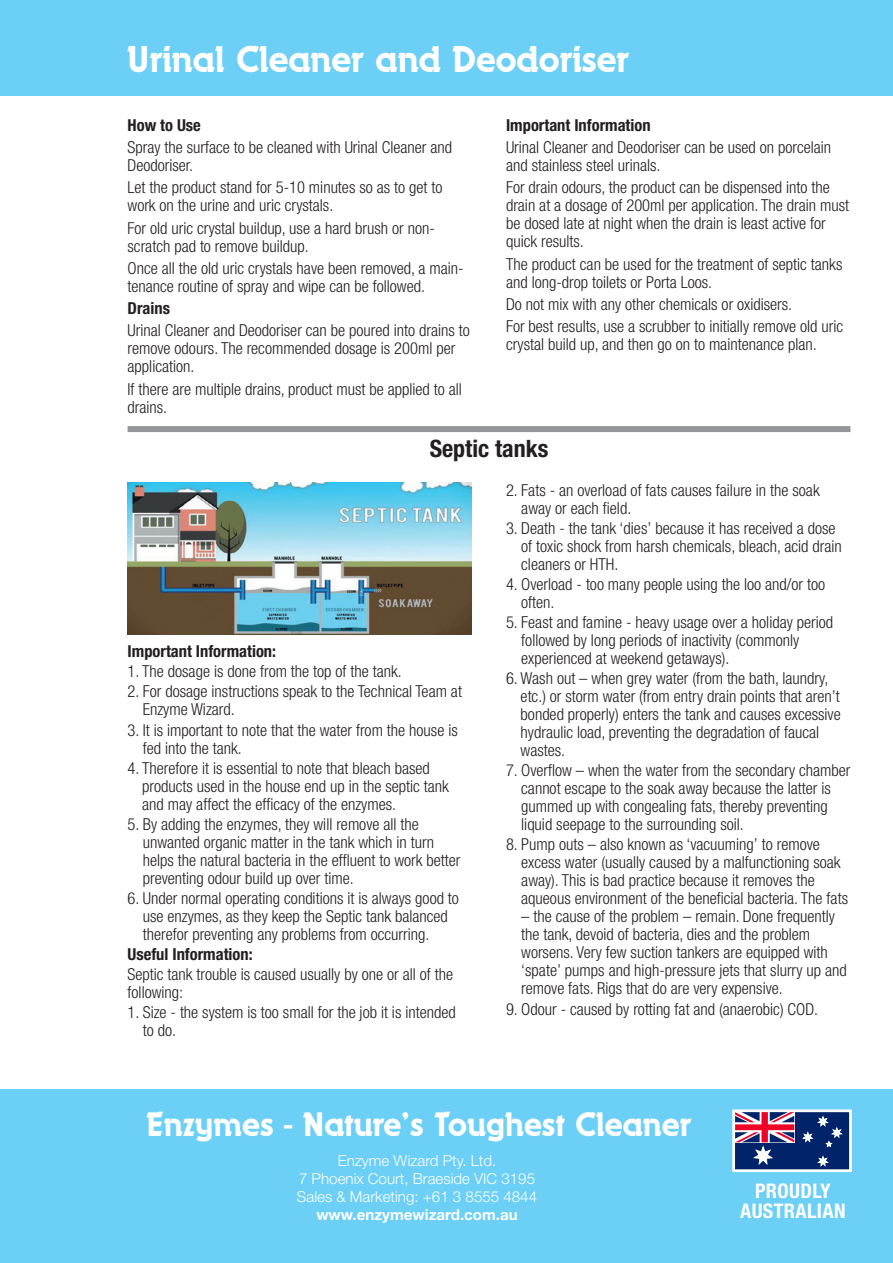
<style>
.page{position:relative;width:893px;height:1263px;background:#fff}
.page>*{position:absolute;margin:0;border:0;box-sizing:border-box;transform-origin:0 0}
.t1{font:39px "Dynamo";color:#fff}
.t2{font:35.4px "Dynamo";color:#fff}
.t3{font:condensed 25.65px "Helvetica Neue";letter-spacing:.02em;color:#231f20}
.t4{font:700 condensed 24px "Helvetica Neue";color:#231f20}
.t5{font:700 condensed 20.1px/20.1px "Helvetica Neue";letter-spacing:.02em;color:#fff;text-align:center}
.t6{font:300 condensed 16.5px/18px "Helvetica Neue";color:#231f20}
.t7{font:700 condensed 16.5px "Helvetica Neue";color:#231f20}
.t8{font:300 15.15px/18.1px "Helvetica Neue";color:#fff;text-align:center}
.t9{font:700 15.15px "Helvetica Neue";color:#fff}
</style>
<div class="page">
<div style="left:0;top:1090px;width:893px;height:173px;background:#6bcff6"></div>
<div style="left:0;top:0;width:893px;height:96px;background:#6bcff6"></div>
<div style="left:734px;top:1111px;width:116px;height:60px;background:#002369"></div>
<div style="left:732px;top:1109px;width:120px;height:63px;border:3px solid #fff"></div>
<svg style="left:818px;top:1156px;width:10px;height:10px"></svg>
<svg style="left:803px;top:1132px;width:9px;height:10px"></svg>
<svg style="left:818px;top:1116px;width:24px;height:31px"></svg>
<svg style="left:735px;top:1112px;width:59px;height:52px"></svg>
<div style="left:128px;top:426px;width:722px;height:6px;background:#939598"></div>
<img style="left:128px;top:482px;width:343px;height:152px">
<h1 class="t1" style="left:128px;top:38px;width:503px">Urinal Cleaner and Deodoriser</h1>
<p class="t7" style="left:128px;top:115px;width:75px">How to Use</p>
<p class="t6" style="left:128px;top:138px;width:326px">Spray the surface to be cleaned with Urinal Cleaner and<br>Deodoriser.</p>
<p class="t6" style="left:128px;top:178px;width:316px">Let the product stand for 5-10 minutes so as to get to work on the urine and uric crystals.</p>
<p class="t6" style="left:128px;top:219px;width:309px">For old uric crystal buildup, use a hard brush or non&shy;scratch pad to remove buildup.</p>
<p class="t6" style="left:128px;top:259px;width:338px">Once all the old uric crystals have been removed, a main&shy;tenance routine of spray and wipe can be followed.</p>
<p class="t7" style="left:128px;top:298px;width:44px">Drains</p>
<p class="t6" style="left:128px;top:321px;width:344px">Urinal Cleaner and Deodoriser can be poured into drains to remove odours. The recommended dosage is 200ml per application.</p>
<p class="t6" style="left:128px;top:380px;width:336px">If there are multiple drains, product must be applied to all drains.</p>
<p class="t7" style="left:506px;top:115px;width:146px">Important Information</p>
<p class="t6" style="left:506px;top:138px;width:327px">Urinal Cleaner and Deodoriser can be used on porcelain and stainless steel urinals.</p>
<p class="t6" style="left:506px;top:178px;width:345px">For drain odours, the product can be dispensed into the drain at a dosage of 200ml per application. The drain must be dosed late at night when the drain is least active for quick results.</p>
<p class="t6" style="left:506px;top:255px;width:338px">The product can be used for the treatment of septic tanks and long-drop toilets or Porta Loos.</p>
<p class="t6" style="left:506px;top:293px;width:339px;line-height:22.2px">Do not mix with any other chemicals or oxidisers.<br>For best results, use a scrubber to initially remove old uric</p>
<p class="t6" style="left:506px;top:335px;width:312px">crystal build up, and then go on to maintenance plan.</p>
<h3 class="t4" style="left:430px;top:434px;width:120px">Septic tanks</h3>
<p class="t6" style="left:521px;top:480px;width:300px;text-indent:-15px">2. Fats - an overload of fats causes failure in the soak away or each field.</p>
<p class="t6" style="left:521px;top:519px;width:322px;text-indent:-15px">3. Death - the tank ‘dies’ because it has received a dose of toxic shock from harsh chemicals, bleach, acid drain cleaners or HTH.</p>
<p class="t6" style="left:521px;top:575px;width:305px;text-indent:-15px">4. Overload - too many people using the loo and/or too often.</p>
<p class="t6" style="left:521px;top:613px;width:313px;text-indent:-15px">5. Feast and famine - heavy usage over a holiday period followed by long periods of inactivity (commonly experienced at weekend getaways).</p>
<p class="t6" style="left:521px;top:669px;width:322px;text-indent:-15px">6. Wash out – when grey water (from the bath, laundry, etc.) or storm water (from entry drain points that aren’t bonded properly) enters the tank and causes excessive hydraulic load, preventing the degradation of faucal wastes.</p>
<p class="t6" style="left:521px;top:761px;width:331px;text-indent:-15px">7. Overflow – when the water from the secondary chamber cannot escape to the soak away because the latter is gummed up with congealing fats, thereby preventing liquid seepage to the surrounding soil.</p>
<p class="t6" style="left:521px;top:835px;width:328px;text-indent:-15px">8. Pump outs – also known as ‘vacuuming’ to remove excess water (usually caused by a malfunctioning soak away). This is bad practice because it removes the aqueous environment of the beneficial bacteria. The fats</p>
<p class="t6" style="left:521px;top:907px;width:327px">– the cause of the problem – remain. Done frequently the tank, devoid of bacteria, dies and the problem worsens. Very few suction tankers are equipped with ‘spate’ pumps and high-pressure jets that slurry up and remove fats. Rigs that do are very expensive.</p>
<p class="t6" style="left:506px;top:999px;width:314px">9. Odour - caused by rotting fat and (anaerobic) COD.</p>
<p class="t7" style="left:128px;top:641px;width:150px">Important Information:</p>
<p class="t6" style="left:128px;top:662px;width:276px">1. The dosage is done from the top of the tank.</p>
<p class="t6" style="left:143px;top:682px;width:321px;text-indent:-15px">2. For dosage instructions speak to the Technical Team at<br>Enzyme Wizard.</p>
<p class="t6" style="left:143px;top:720px;width:316px;text-indent:-15px">3. It is important to note that the water from the house is fed into the tank.</p>
<p class="t6" style="left:142px;top:759px;width:308px;text-indent:-15px">4. Therefore it is essential to note that bleach based products used in the house end up in the septic tank and may affect the efficacy of the enzymes.</p>
<p class="t6" style="left:143px;top:815px;width:319px;text-indent:-15px">5. By adding the enzymes, they will remove all the unwanted organic matter in the tank which in turn helps the natural bacteria in the effluent to work better preventing odour build up over time.</p>
<p class="t6" style="left:143px;top:889px;width:318px;text-indent:-15px">6. Under normal operating conditions it is always good to use enzymes, as they keep the Septic tank balanced therefor preventing any problems from occurring.</p>
<p class="t7" style="left:128px;top:944px;width:127px">Useful Information:</p>
<p class="t6" style="left:128px;top:965px;width:327px">Septic tank trouble is caused usually by one or all of the following:</p>
<p class="t6" style="left:143px;top:1003px;width:314px;text-indent:-15px">1. Size - the system is too small for the job it is intended to do.</p>
<h3 class="t3" style="left:444px;top:933px;width:152px">CCF Accredited</h3>
<h2 class="t2" style="left:147px;top:1105px;width:546px">Enzymes - Nature’s Toughest Cleaner</h2>
<p class="t8" style="left:297px;top:1151px;width:242px">Enzyme Wizard Pty. Ltd.<br>7 Phoenix Court, Braeside VIC 3195<br>Sales &amp; Marketing: +61 3 8555 4844</p>
<p class="t9" style="left:316px;top:1206px;width:203px">www.enzymewizard.com.au</p>
<p class="t5" style="left:740px;top:1180px;width:107px">PROUDLY<br>AUSTRALIAN</p>
</div>
